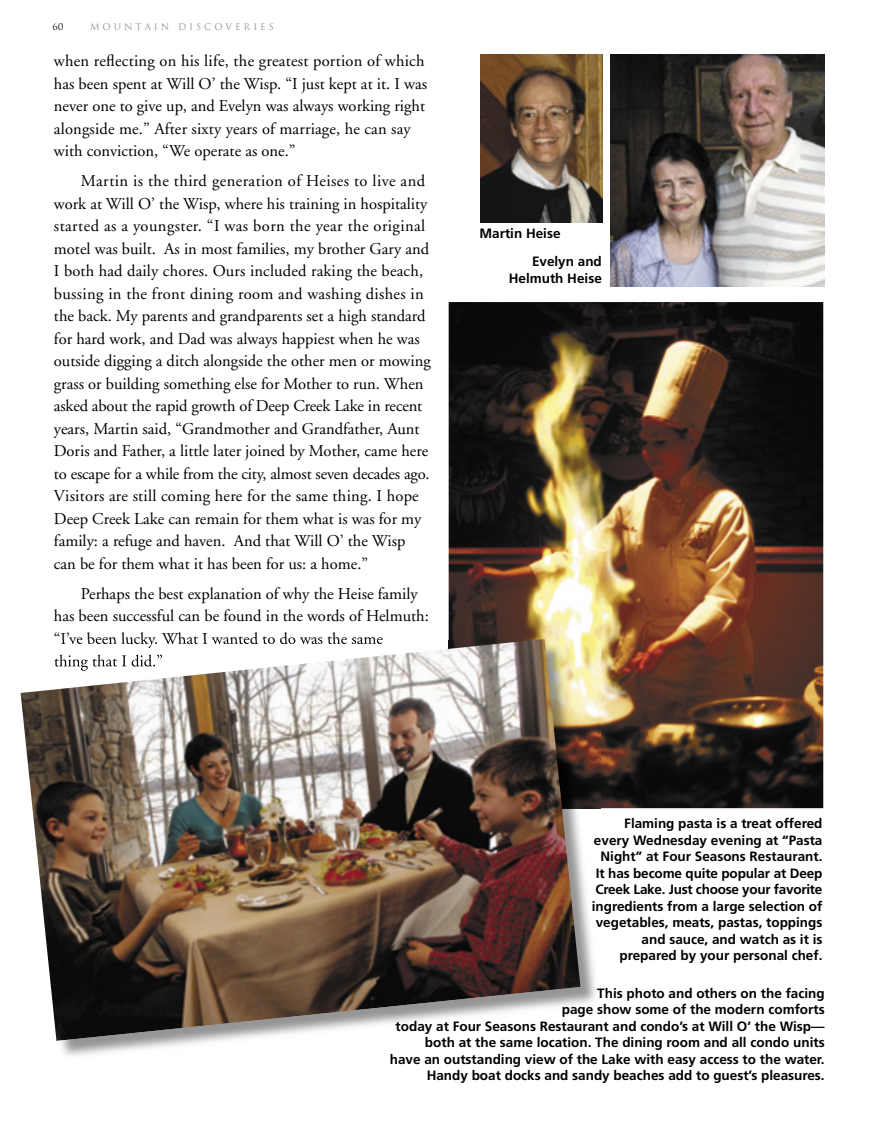
<style>
.page{position:relative;width:878px;height:1134px;background:#fff}
.page>*{position:absolute;margin:0;border:0;box-sizing:border-box;transform-origin:0 0}
.t1{font:16.5px/22.5px "Adobe Garamond";color:#000}
.t2{font:700 13.5px/16.5px "Frutiger";color:#000;text-align:right}
.t3{font:9px "Trajan";color:#939393}
.t4{font:9px "Trajan";color:#000}
</style>
<div class="page">
<img style="left:448px;top:302px;width:375px;height:506px">
<img style="left:61px;top:1044px;width:126px;height:12px">
<img style="left:580px;top:808px;width:20px;height:196px">
<img style="left:580px;top:640px;width:20px;height:168px">
<img style="left:21px;top:639px;width:559px;height:405px">
<img style="left:480px;top:55px;width:122px;height:168px">
<img style="left:610px;top:55px;width:214px;height:231px">
<p class="t4" style="left:52px;top:22px;width:13px">60</p>
<p class="t3" style="left:90px;top:22px;width:185px">M O U N T A I N D I S C O V E R I E S</p>
<p class="t1" style="left:54px;top:50px;width:374px">when reflecting on his life, the greatest portion of which has been spent at Will O’ the Wisp. “I just kept at it. I was never one to give up, and Evelyn was always working right alongside me.” After sixty years of marriage, he can say with conviction, “We operate as one.”</p>
<p class="t1" style="left:54px;top:170px;width:378px;text-indent:27px">Martin is the third generation of Heises to live and work at Will O’ the Wisp, where his training in hospitality started as a youngster. “I was born the year the original motel was built. As in most families, my brother Gary and I both had daily chores. Ours included raking the beach, bussing in the front dining room and washing dishes in the back. My parents and grandparents set a high standard for hard work, and Dad was always happiest when he was outside digging a ditch alongside the other men or mowing grass or building something else for Mother to run. When asked about the rapid growth of Deep Creek Lake in recent years, Martin said, “Grandmother and Grandfather, Aunt Doris and Father, a little later joined by Mother, came here to escape for a while from the city, almost seven decades ago.<br>Visitors are still coming here for the same thing. I hope Deep Creek Lake can remain for them what is was for my family: a refuge and haven. And that Will O’ the Wisp can be for them what it has been for us: a home.”</p>
<p class="t1" style="left:54px;top:583px;width:376px;text-indent:27px">Perhaps the best explanation of why the Heise family has been successful can be found in the words of Helmuth: “I’ve been lucky. What I wanted to do was the same</p>
<p class="t2" style="left:532px;top:219px;width:71px;line-height:28.5px;text-align:left;text-indent:-52px">Martin Heise<br>Evelyn and</p>
<p class="t2" style="left:508px;top:270px;width:95px">Helmuth Heise</p>
<p class="t2" style="left:591px;top:815px;width:232px">Flaming pasta is a treat offered every Wednesday evening at “Pasta Night” at Four Seasons Restaurant.<br>It has become quite popular at Deep Creek Lake. Just choose your favorite ingredients from a large selection of vegetables, meats, pastas, toppings and sauce, and watch as it is prepared by your personal chef.</p>
<p class="t2" style="left:390px;top:984px;width:436px">This photo and others on the facing<br>page show some of the modern comforts<br>today at Four Seasons Restaurant and condo’s at Will O’ the Wisp— both at the same location. The dining room and all condo units<br>have an outstanding view of the Lake with easy access to the water.<br>Handy boat docks and sandy beaches add to guest’s pleasures.</p>
</div>
